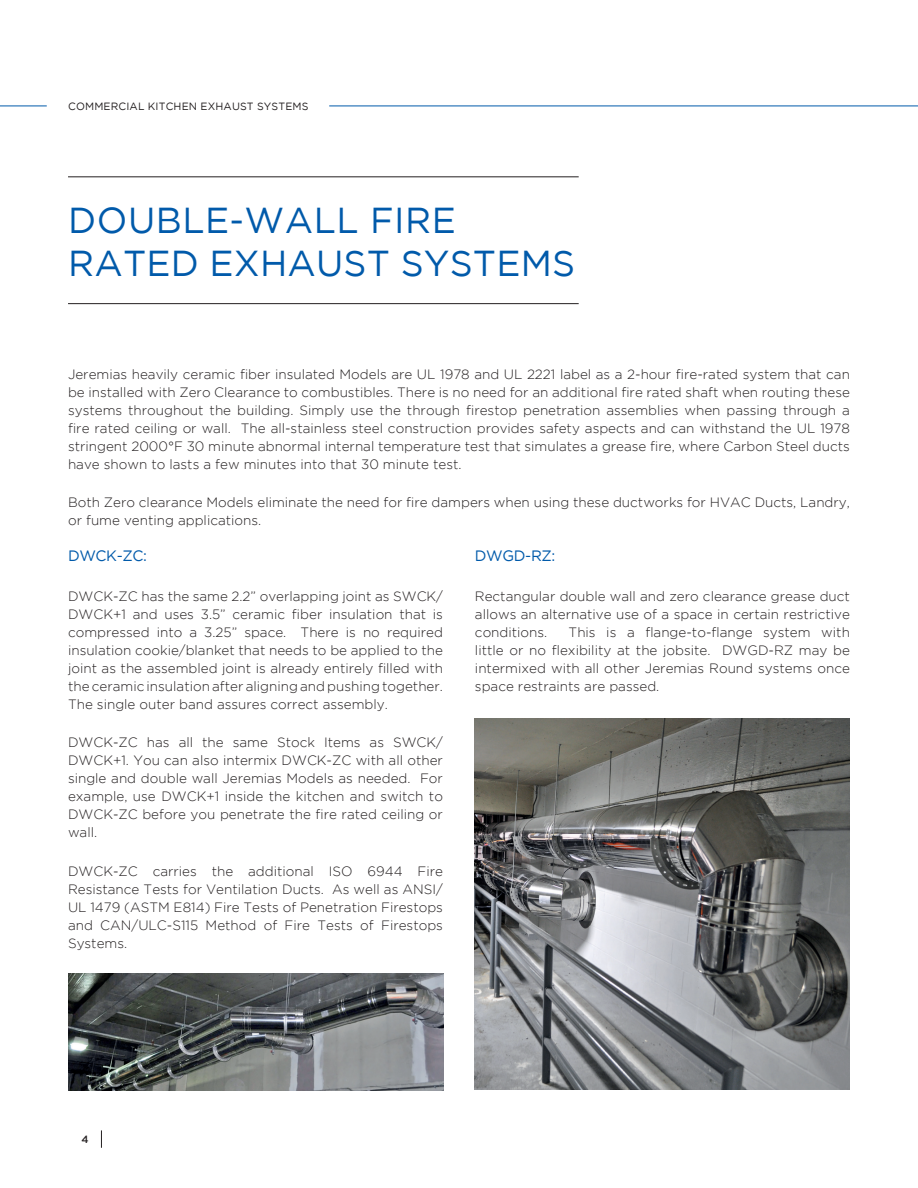
<style>
.page{position:relative;width:918px;height:1188px;background:#fff}
.page>*{position:absolute;margin:0;border:0;box-sizing:border-box;transform-origin:0 0}
.t1{font:36px/43.2px "Gotham";letter-spacing:.005em;color:#015aaa}
.t2{font:15px "Gotham";letter-spacing:-.025em;color:#015aaa}
.t3{font:300 13.5px/18px "Gotham";color:#231f20;text-align:justify}
.t4{font:10.5px "Gotham";letter-spacing:.015em;color:#231f20}
.t5{font:500 10.5px "Gotham";color:#231f20}
</style>
<div class="page">
<hr style="left:68px;top:176px;width:511px;height:1px;background:#231f20">
<hr style="left:68px;top:303px;width:511px;height:1px;background:#231f20">
<img style="left:68px;top:974px;width:375px;height:116px">
<img style="left:475px;top:719px;width:375px;height:371px">
<hr style="left:329px;top:106px;width:589px;height:1px;background:#015aaa">
<hr style="left:0;top:106px;width:47px;height:1px;background:#015aaa">
<svg style="left:101px;top:1130px;width:1px;height:18px"></svg>
<p class="t4" style="left:68px;top:99px;width:242px">COMMERCIAL KITCHEN EXHAUST SYSTEMS</p>
<h1 class="t1" style="left:68px;top:198px;width:508px">DOUBLE-WALL FIRE<br>RATED EXHAUST SYSTEMS</h1>
<p class="t3" style="left:68px;top:364px;width:783px">Jeremias heavily ceramic fiber insulated Models are UL 1978 and UL 2221 label as a 2-hour fire-rated system that can be installed with Zero Clearance to combustibles. There is no need for an additional fire rated shaft when routing these systems throughout the building. Simply use the through firestop penetration assemblies when passing through a fire rated ceiling or wall. The all-stainless steel construction provides safety aspects and can withstand the UL 1978 stringent 2000°F 30 minute abnormal internal temperature test that simulates a grease fire, where Carbon Steel ducts have shown to lasts a few minutes into that 30 minute test.</p>
<p class="t3" style="left:68px;top:493px;width:783px">Both Zero clearance Models eliminate the need for fire dampers when using these ductworks for HVAC Ducts, Landry, or fume venting applications.</p>
<p class="t2" style="left:68px;top:546px;width:80px">DWCK-ZC:</p>
<p class="t3" style="left:68px;top:587px;width:377px">DWCK-ZC has the same 2.2” overlapping joint as SWCK/ DWCK+1 and uses 3.5” ceramic fiber insulation that is compressed into a 3.25” space. There is no required insulation cookie/blanket that needs to be applied to the joint as the assembled joint is already entirely filled with the ceramic insulation after aligning and pushing together.<br>The single outer band assures correct assembly.</p>
<p class="t3" style="left:68px;top:733px;width:376px">DWCK-ZC has all the same Stock Items as SWCK/ DWCK+1. You can also intermix DWCK-ZC with all other single and double wall Jeremias Models as needed. For example, use DWCK+1 inside the kitchen and switch to DWCK-ZC before you penetrate the fire rated ceiling or wall.</p>
<p class="t3" style="left:68px;top:862px;width:376px">DWCK-ZC carries the additional ISO 6944 Fire Resistance Tests for Ventilation Ducts. As well as ANSI/ UL 1479 (ASTM E814) Fire Tests of Penetration Firestops and CAN/ULC-S115 Method of Fire Tests of Firestops Systems.</p>
<p class="t2" style="left:475px;top:546px;width:82px">DWGD-RZ:</p>
<p class="t3" style="left:475px;top:587px;width:377px">Rectangular double wall and zero clearance grease duct allows an alternative use of a space in certain restrictive conditions.</p>
<p class="t3" style="left:475px;top:623px;width:376px;text-indent:94px">This is a flange-to-flange system with little or no flexibility at the jobsite. DWGD-RZ may be intermixed with all other Jeremias Round systems once space restraints are passed.</p>
<p class="t5" style="left:81px;top:1133px;width:9px">4</p>
</div>
